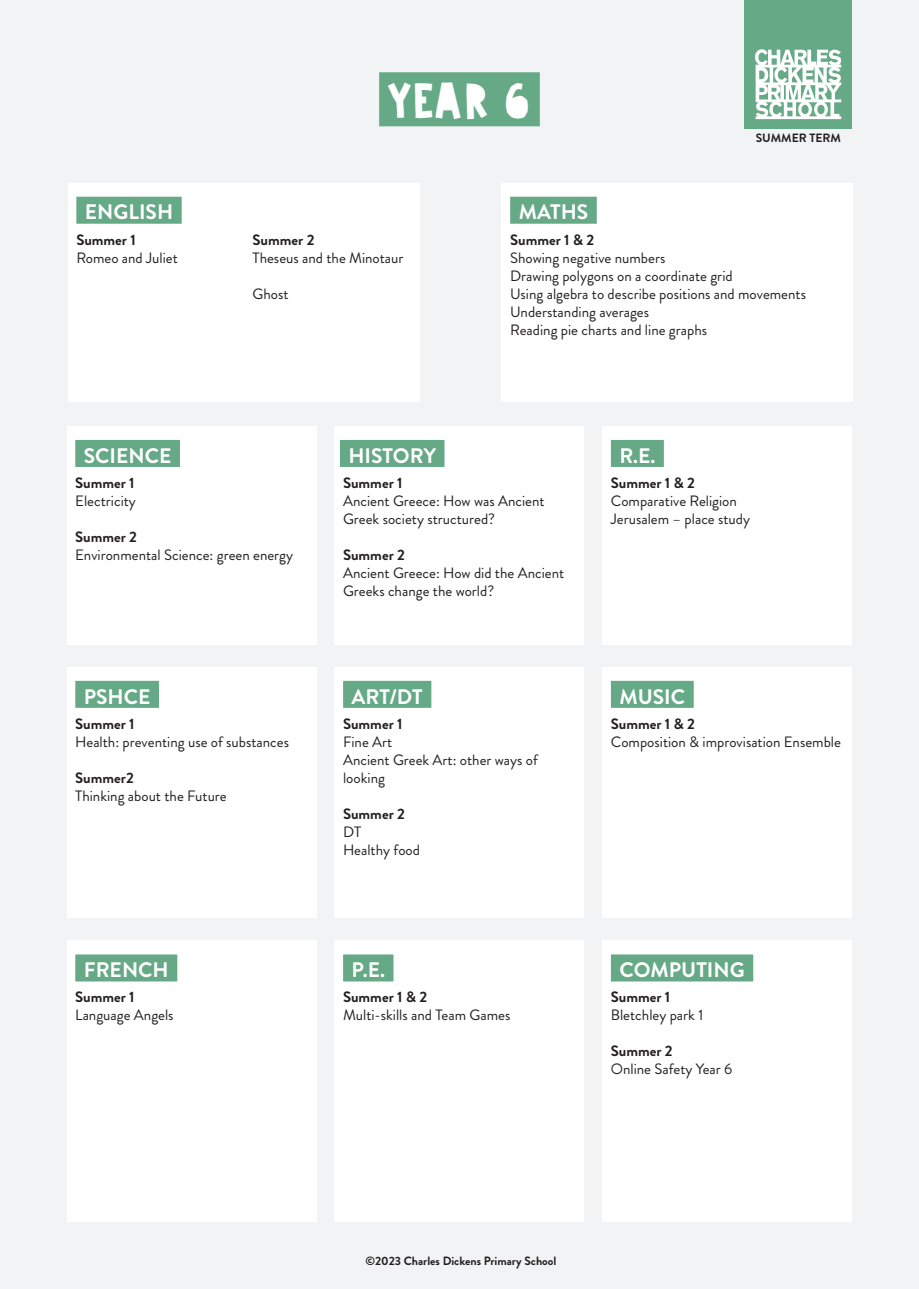
<style>
.page{position:relative;width:919px;height:1289px;background:#fff}
.page>*{position:absolute;margin:0;border:0;box-sizing:border-box;transform-origin:0 0}
.t1{font:48px "Paperland";color:#fff}
.Green_Rules{font:700 21px "Brandon Grotesque";color:#fff}
.reg{font:15px/18px "Brandon Grotesque";color:#231f20}
.bold{font:700 15px "Brandon Grotesque";color:#231f20}
.t2{font:700 12px "Brandon Grotesque";color:#231f20}
</style>
<div class="page">
<div style="left:0;top:0;width:918px;height:1288px;background:#f2f3f4"></div>
<div style="left:379px;top:72px;width:160px;height:54px;background:#66a986"></div>
<div style="left:744px;top:0;width:108px;height:128px;background:#66a986"></div>
<svg style="left:755px;top:49px;width:86px;height:70px"></svg>
<div style="left:68px;top:183px;width:351px;height:218px;background:#fff"></div>
<div style="left:76px;top:197px;width:106px;height:27px;background:#66a986"></div>
<div style="left:501px;top:183px;width:352px;height:218px;background:#fff"></div>
<div style="left:510px;top:197px;width:86px;height:27px;background:#66a986"></div>
<div style="left:67px;top:426px;width:249px;height:218px;background:#fff"></div>
<div style="left:75px;top:440px;width:105px;height:27px;background:#66a986"></div>
<div style="left:334px;top:426px;width:250px;height:218px;background:#fff"></div>
<div style="left:340px;top:440px;width:104px;height:27px;background:#66a986"></div>
<div style="left:602px;top:426px;width:250px;height:218px;background:#fff"></div>
<div style="left:611px;top:440px;width:52px;height:27px;background:#66a986"></div>
<div style="left:67px;top:667px;width:249px;height:251px;background:#fff"></div>
<div style="left:75px;top:681px;width:84px;height:27px;background:#66a986"></div>
<div style="left:334px;top:667px;width:250px;height:251px;background:#fff"></div>
<div style="left:343px;top:681px;width:88px;height:27px;background:#66a986"></div>
<div style="left:602px;top:667px;width:250px;height:251px;background:#fff"></div>
<div style="left:611px;top:681px;width:82px;height:27px;background:#66a986"></div>
<div style="left:67px;top:940px;width:249px;height:282px;background:#fff"></div>
<div style="left:75px;top:954px;width:102px;height:27px;background:#66a986"></div>
<div style="left:334px;top:940px;width:250px;height:282px;background:#fff"></div>
<div style="left:343px;top:954px;width:50px;height:27px;background:#66a986"></div>
<div style="left:602px;top:940px;width:250px;height:282px;background:#fff"></div>
<div style="left:611px;top:954px;width:142px;height:27px;background:#66a986"></div>
<p class="t1" style="left:387px;top:67px;width:145px">YEAR 6</p>
<p class="t2" style="left:755px;top:130px;width:87px">SUMMER TERM</p>
<p class="Green_Rules" style="left:85px;top:197px;width:90px">ENGLISH</p>
<p class="Green_Rules" style="left:518px;top:197px;width:71px">MATHS</p>
<p class="bold" style="left:76px;top:229px;width:61px">Summer 1</p>
<p class="reg" style="left:76px;top:248px;width:103px">Romeo and Juliet</p>
<p class="bold" style="left:252px;top:229px;width:63px">Summer 2</p>
<p class="reg" style="left:252px;top:248px;width:152px">Theseus and the Minotaur</p>
<p class="reg" style="left:252px;top:284px;width:37px">Ghost</p>
<p class="bold" style="left:510px;top:229px;width:86px">Summer 1 &amp; 2</p>
<p class="reg" style="left:510px;top:248px;width:157px">Showing negative numbers</p>
<p class="reg" style="left:510px;top:266px;width:224px">Drawing polygons on a coordinate grid</p>
<p class="reg" style="left:510px;top:284px;width:297px">Using algebra to describe positions and movements</p>
<p class="reg" style="left:510px;top:302px;width:140px">Understanding averages</p>
<p class="reg" style="left:510px;top:320px;width:198px">Reading pie charts and line graphs</p>
<p class="Green_Rules" style="left:84px;top:441px;width:89px">SCIENCE</p>
<p class="Green_Rules" style="left:348px;top:441px;width:89px">HISTORY</p>
<p class="Green_Rules" style="left:619px;top:441px;width:37px">R.E.</p>
<p class="bold" style="left:75px;top:472px;width:61px">Summer 1</p>
<p class="reg" style="left:75px;top:492px;width:62px">Electricity</p>
<p class="bold" style="left:75px;top:526px;width:63px">Summer 2</p>
<p class="reg" style="left:75px;top:546px;width:219px">Environmental Science: green energy</p>
<p class="bold" style="left:343px;top:472px;width:61px">Summer 1</p>
<p class="reg" style="left:343px;top:492px;width:203px">Ancient Greece: How was Ancient<br>Greek society structured?</p>
<p class="bold" style="left:343px;top:544px;width:63px">Summer 2</p>
<p class="reg" style="left:343px;top:564px;width:223px">Ancient Greece: How did the Ancient<br>Greeks change the world?</p>
<p class="bold" style="left:611px;top:472px;width:86px">Summer 1 &amp; 2</p>
<p class="reg" style="left:611px;top:492px;width:127px">Comparative Religion</p>
<p class="reg" style="left:611px;top:510px;width:141px">Jerusalem – place study</p>
<p class="Green_Rules" style="left:84px;top:681px;width:68px">PSHCE</p>
<p class="Green_Rules" style="left:351px;top:681px;width:73px">ART/DT</p>
<p class="Green_Rules" style="left:619px;top:681px;width:67px">MUSIC</p>
<p class="bold" style="left:75px;top:713px;width:61px">Summer 1</p>
<p class="reg" style="left:75px;top:732px;width:215px">Health: preventing use of substances</p>
<p class="bold" style="left:75px;top:767px;width:60px">Summer2</p>
<p class="reg" style="left:75px;top:786px;width:153px">Thinking about the Future</p>
<p class="bold" style="left:343px;top:713px;width:61px">Summer 1</p>
<p class="reg" style="left:343px;top:732px;width:51px">Fine Art</p>
<p class="reg" style="left:343px;top:750px;width:196px">Ancient Greek Art: other ways of looking</p>
<p class="bold" style="left:343px;top:803px;width:63px">Summer 2</p>
<p class="reg" style="left:343px;top:822px;width:20px">DT</p>
<p class="reg" style="left:343px;top:840px;width:78px">Healthy food</p>
<p class="bold" style="left:611px;top:713px;width:86px">Summer 1 &amp; 2</p>
<p class="reg" style="left:611px;top:732px;width:231px">Composition &amp; improvisation Ensemble</p>
<p class="Green_Rules" style="left:84px;top:955px;width:86px">FRENCH</p>
<p class="Green_Rules" style="left:351px;top:955px;width:35px">P.E.</p>
<p class="Green_Rules" style="left:619px;top:955px;width:127px">COMPUTING</p>
<p class="bold" style="left:75px;top:986px;width:61px">Summer 1</p>
<p class="reg" style="left:75px;top:1006px;width:100px">Language Angels</p>
<p class="bold" style="left:343px;top:986px;width:86px">Summer 1 &amp; 2</p>
<p class="reg" style="left:343px;top:1006px;width:169px">Multi-skills and Team Games</p>
<p class="bold" style="left:611px;top:986px;width:61px">Summer 1</p>
<p class="reg" style="left:611px;top:1006px;width:94px">Bletchley park 1</p>
<p class="bold" style="left:611px;top:1040px;width:63px">Summer 2</p>
<p class="reg" style="left:611px;top:1060px;width:123px">Online Safety Year 6</p>
<p class="t2" style="left:365px;top:1252px;width:192px">©2023 Charles Dickens Primary School</p>
</div>
